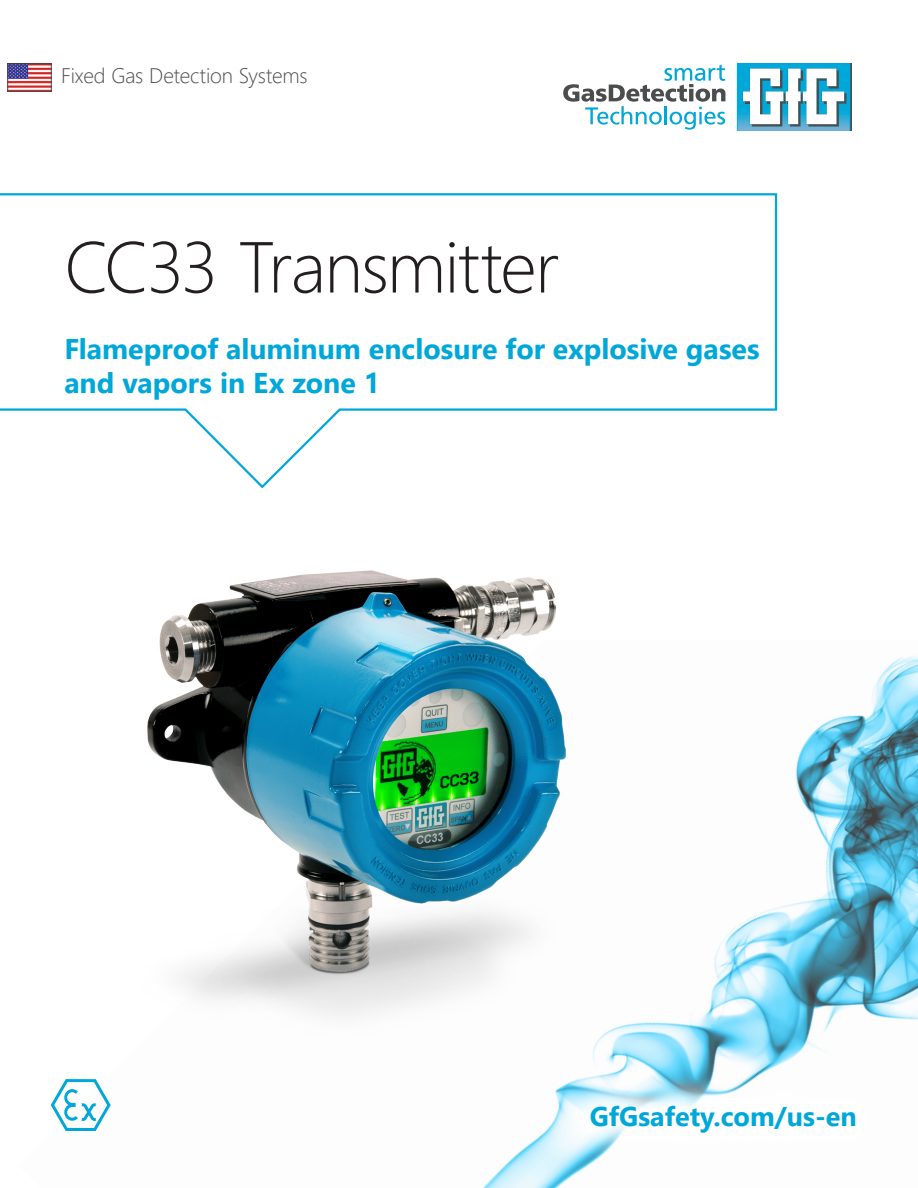
<style>
.page{position:relative;width:918px;height:1188px;background:#fff}
.page>*{position:absolute;margin:0;border:0;box-sizing:border-box;transform-origin:0 0}
.t1{font:300 72px "Segoe UI";letter-spacing:-.025em;color:#231f20}
.t2{font:700 28.5px/34.2px "Segoe UI";color:#00a7d9}
.t3{font:700 27px "Segoe UI";color:#00a7d9}
.t4{font:300 21px "Segoe UI";letter-spacing:-.01em;color:#4b4c4d}
</style>
<div class="page">
<img style="left:50px;top:656px;width:868px;height:532px">
<svg style="left:0;top:193px;width:778px;height:296px"></svg>
<svg style="left:556px;top:1071px;width:335px;height:96px"></svg>
<hr style="left:850px;top:64px;width:2px;height:67px;background:#4b4c4d">
<svg style="left:737px;top:63px;width:113px;height:68px"></svg>
<svg style="left:563px;top:65px;width:162px;height:65px"></svg>
<img style="left:110px;top:570px;width:504px;height:492px">
<svg style="left:51px;top:1079px;width:60px;height:52px"></svg>
<img style="left:10px;top:66px;width:39px;height:22px">
<p class="t4" style="left:61px;top:56px;width:248px">Fixed Gas Detection Systems</p>
<p class="t1" style="left:64px;top:199px;width:496px">CC33 Transmitter</p>
<p class="t2" style="left:64px;top:329px;width:697px">Flameproof aluminum enclosure for explosive gases and vapors in Ex zone 1</p>
<p class="t3" style="left:590px;top:1091px;width:269px">GfGsafety.com/us-en</p>
</div>
